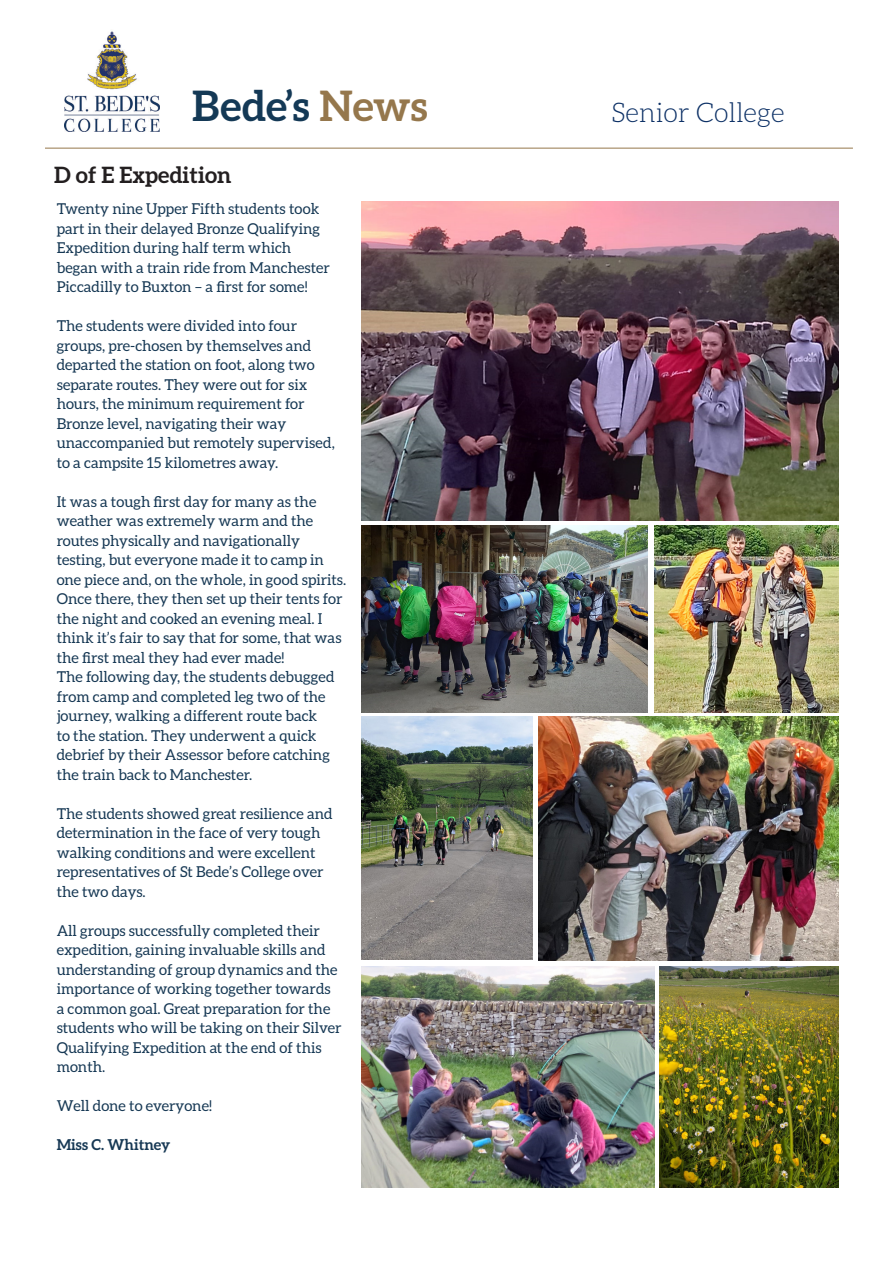
<style>
.page{position:relative;width:893px;height:1263px;background:#fff}
.page>*{position:absolute;margin:0;border:0;box-sizing:border-box;transform-origin:0 0}
.t1{font:700 42px "Aleo";color:#143956}
.t2{font:300 27.15px "Aleo";color:#0d3166}
.t3{font:700 22.5px "Aleo";color:#231f20}
.t4{font:15px/19.5px "Aleo";color:#163854}
.t5{font:700 15px "Aleo";color:#163854}
.s1{color:#95774c}
</style>
<div class="page">
<img style="left:65px;top:31px;width:95px;height:100px">
<hr style="left:45px;top:148px;width:808px;height:1px;background:#95774c">
<img style="left:362px;top:202px;width:477px;height:319px">
<img style="left:655px;top:525px;width:184px;height:187px">
<img style="left:361px;top:525px;width:287px;height:187px">
<img style="left:361px;top:716px;width:171px;height:243px">
<img style="left:539px;top:716px;width:300px;height:245px">
<img style="left:361px;top:966px;width:294px;height:221px">
<img style="left:659px;top:966px;width:180px;height:221px">
<p class="t1" style="left:192px;top:81px;width:237px">Bede’s <span class="s1">News</span></p>
<p class="t3" style="left:54px;top:162px;width:179px">D of E Expedition</p>
<p class="t4" style="left:57px;top:199px;width:275px">Twenty nine Upper Fifth students took part in their delayed Bronze Qualifying Expedition during half term which began with a train ride from Manchester Piccadilly to Buxton – a first for some!</p>
<p class="t4" style="left:57px;top:316px;width:280px">The students were divided into four groups, pre-chosen by themselves and departed the station on foot, along two separate routes. They were out for six hours, the minimum requirement for Bronze level, navigating their way unaccompanied but remotely supervised, to a campsite 15 kilometres away.</p>
<p class="t4" style="left:57px;top:491px;width:291px">It was a tough first day for many as the weather was extremely warm and the routes physically and navigationally testing, but everyone made it to camp in one piece and, on the whole, in good spirits.<br>Once there, they then set up their tents for the night and cooked an evening meal. I think it’s fair to say that for some, that was the first meal they had ever made!</p>
<p class="t4" style="left:57px;top:667px;width:279px">The following day, the students debugged from camp and completed leg two of the journey, walking a different route back<br>to the station. They underwent a quick debrief by their Assessor before catching the train back to Manchester.</p>
<p class="t4" style="left:57px;top:803px;width:277px">The students showed great resilience and determination in the face of very tough walking conditions and were excellent representatives of St Bede’s College over the two days.</p>
<p class="t4" style="left:57px;top:920px;width:286px">All groups successfully completed their expedition, gaining invaluable skills and understanding of group dynamics and the importance of working together towards a common goal. Great preparation for the students who will be taking on their Silver Qualifying Expedition at the end of this month.</p>
<p class="t4" style="left:57px;top:1096px;width:157px">Well done to everyone!</p>
<p class="t5" style="left:57px;top:1136px;width:115px">Miss C. Whitney</p>
<p class="t2" style="left:611px;top:98px;width:175px">Senior College</p>
</div>
